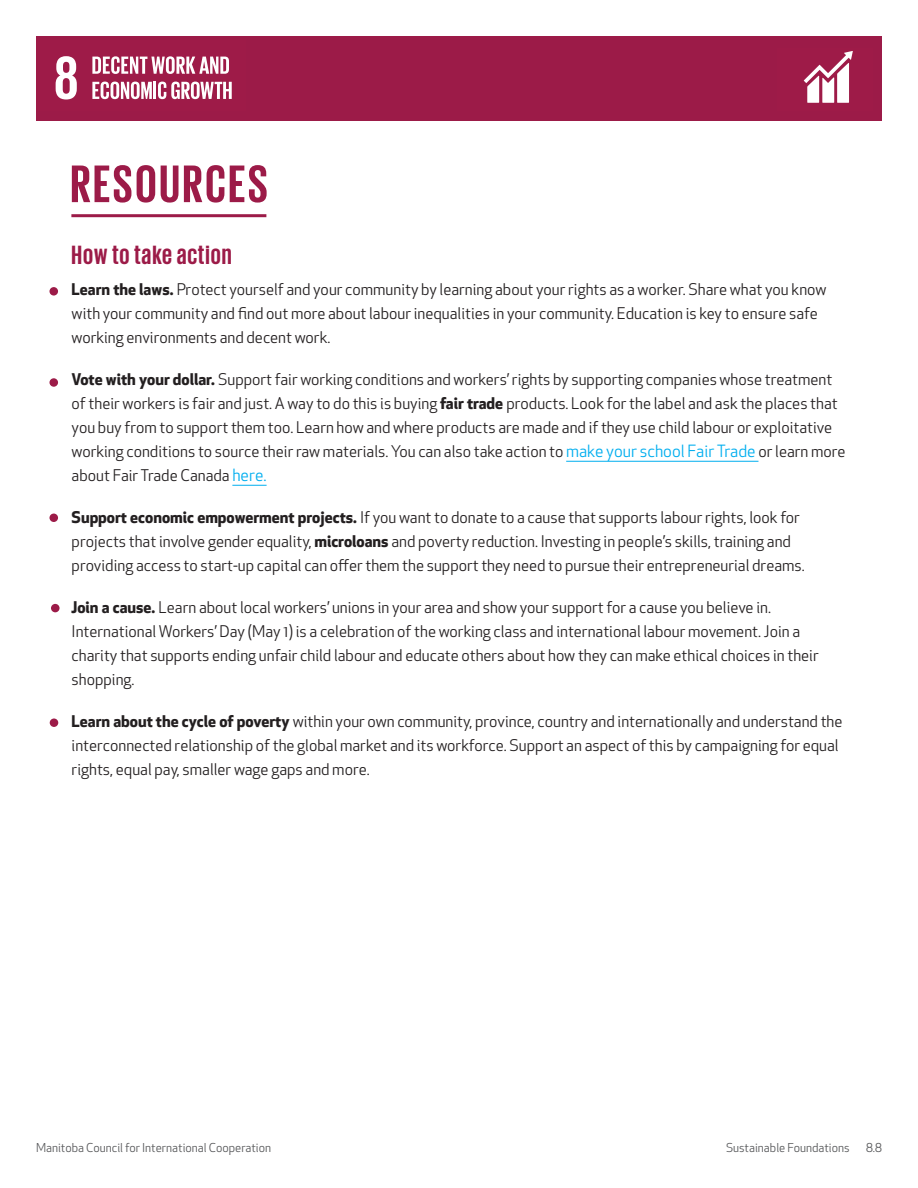
<style>
.page{position:relative;width:918px;height:1188px;background:#fff}
.page>*{position:absolute;margin:0;border:0;box-sizing:border-box;transform-origin:0 0}
.t1{font:700 54px "Giorgio Sans";letter-spacing:.05em;color:#9c1b48}
.t2{font:700 27px "Giorgio Sans";letter-spacing:.035em;color:#9c1b48}
.t3{font:15.75px/24px "Apex New";color:#231f20}
.t4{font:12px "Apex New";color:#57585a}
.s1{font-weight:700}
.s2{font-size:16.5px;color:#00aeef}
</style>
<div class="page">
<div style="left:36px;top:36px;width:846px;height:85px;background:#9c1b48"></div>
<hr style="left:566px;top:461px;width:192px;height:1px;background:#00aeef">
<hr style="left:232px;top:485px;width:35px;height:1px;background:#00aeef">
<div style="left:49px;top:287px;width:9px;height:9px;background:#9c1b48;border-radius:50%"></div>
<div style="left:49px;top:378px;width:9px;height:9px;background:#9c1b48;border-radius:50%"></div>
<div style="left:49px;top:514px;width:9px;height:8px;background:#9c1b48;border-radius:50%"></div>
<div style="left:51px;top:604px;width:9px;height:8px;background:#9c1b48;border-radius:50%"></div>
<svg style="left:56px;top:56px;width:21px;height:44px"></svg>
<svg style="left:92px;top:56px;width:137px;height:18px"></svg>
<svg style="left:92px;top:82px;width:140px;height:17px"></svg>
<hr style="left:71px;top:214px;width:195px;height:3px;background:#9c1b48">
<div style="left:50px;top:718px;width:8px;height:9px;background:#9c1b48;border-radius:50%"></div>
<svg style="left:804px;top:51px;width:49px;height:52px"></svg>
<p class="t1" style="left:70px;top:157px;width:199px">RESOURCES</p>
<p class="t2" style="left:72px;top:241px;width:162px">How to take action</p>
<p class="t3" style="left:72px;top:277px;width:756px"><span class="s1">Learn the laws.</span> Protect yourself and your community by learning about your rights as a worker. Share what you know with your community and find out more about labour inequalities in your community. Education is key to ensure safe working environments and decent work.</p>
<p class="t3" style="left:72px;top:367px;width:775px"><span class="s1">Vote with your dollar.</span> Support fair working conditions and workers’ rights by supporting companies whose treatment of their workers is fair and just. A way to do this is buying <span class="s1">fair trade</span> products. Look for the label and ask the places that you buy from to support them too. Learn how and where products are made and if they use child labour or exploitative working conditions to source their raw materials. You can also take action to <span class="s2">make your school Fair Trade</span> or learn more about Fair Trade Canada <span class="s2">here.</span></p>
<p class="t3" style="left:72px;top:505px;width:735px"><span class="s1">Support economic empowerment projects.</span> If you want to donate to a cause that supports labour rights, look for projects that involve gender equality, <span class="s1">microloans</span> and poverty reduction. Investing in people’s skills, training and providing access to start-up capital can offer them the support they need to pursue their entrepreneurial dreams.</p>
<p class="t3" style="left:72px;top:595px;width:749px"><span class="s1">Join a cause.</span> Learn about local workers’ unions in your area and show your support for a cause you believe in.<br>International Workers’ Day (May 1) is a celebration of the working class and international labour movement. Join a charity that supports ending unfair child labour and educate others about how they can make ethical choices in their shopping.</p>
<p class="t3" style="left:72px;top:709px;width:772px"><span class="s1">Learn about the cycle of poverty</span> within your own community, province, country and internationally and understand the interconnected relationship of the global market and its workforce. Support an aspect of this by campaigning for equal rights, equal pay, smaller wage gaps and more.</p>
<p class="t4" style="left:36px;top:1140px;width:237px">Manitoba Council for International Cooperation</p>
<p class="t4" style="left:726px;top:1140px;width:125px">Sustainable Foundations</p>
<p class="t4" style="left:866px;top:1140px;width:17px">8.8</p>
</div>
